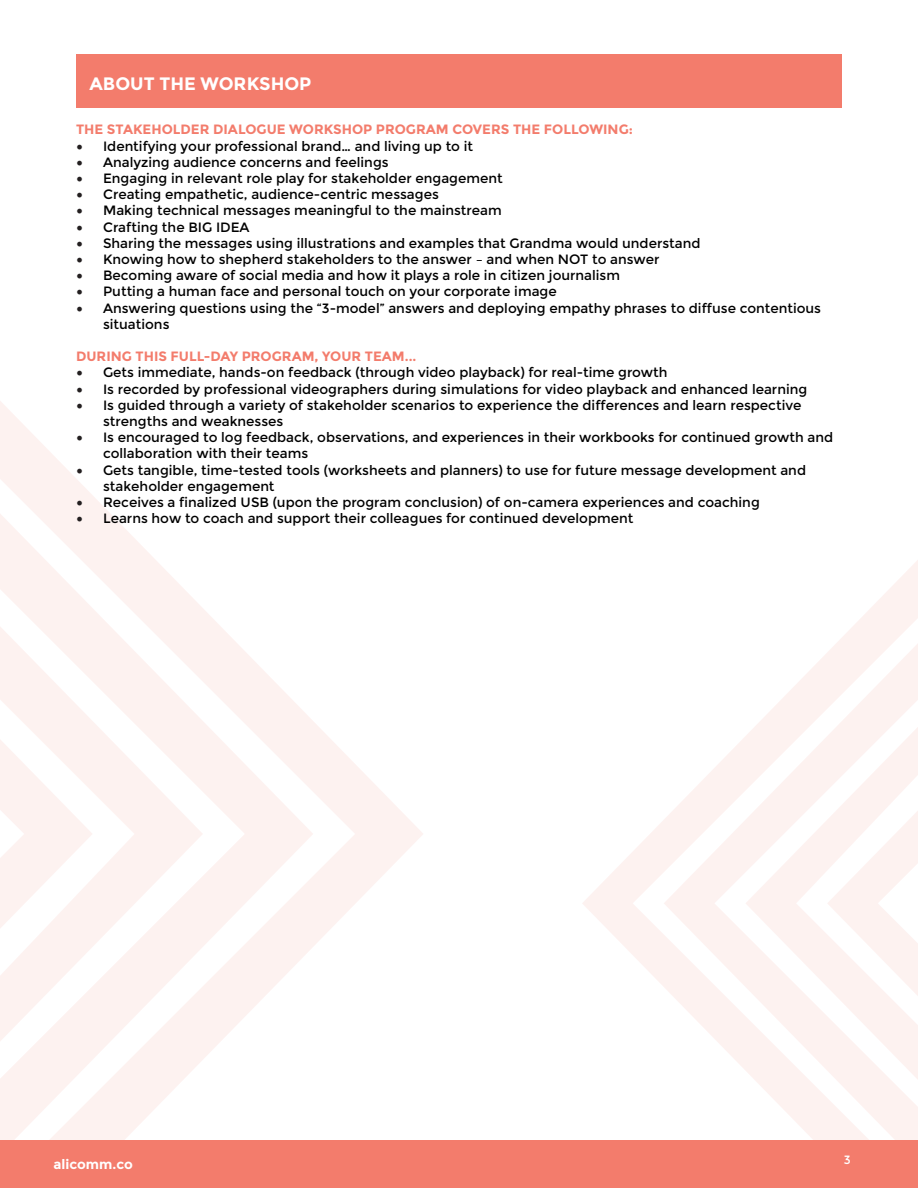
<style>
.page{position:relative;width:918px;height:1188px;background:#fff}
.page>*{position:absolute;margin:0;border:0;box-sizing:border-box;transform-origin:0 0}
.t1{font:700 18px "Montserrat";color:#fff}
.t2{font:13.5px/16.2px "Montserrat";color:#000}
.t3{font:700 13.5px "Montserrat";color:#f37c6c}
.t4{font:700 13.5px "Montserrat";color:#fff}
.t5{font:12px "Montserrat";color:#fff}
.s1{font-family:"Minion Pro";font-size:18px;color:#231f20}
</style>
<div class="page">
<svg style="left:0;top:401px;width:424px;height:740px"></svg>
<svg style="left:582px;top:560px;width:336px;height:581px"></svg>
<div style="left:0;top:1141px;width:918px;height:47px;background:#f37c6c"></div>
<div style="left:76px;top:54px;width:766px;height:54px;background:#f37c6c"></div>
<p class="t1" style="left:90px;top:73px;width:223px">ABOUT THE WORKSHOP</p>
<p class="t3" style="left:76px;top:122px;width:558px">THE STAKEHOLDER DIALOGUE WORKSHOP PROGRAM COVERS THE FOLLOWING:</p>
<p class="t2" style="left:76px;top:138px;width:399px"><span class="s1">•</span> Identifying your professional brand… and living up to it</p>
<p class="t2" style="left:76px;top:154px;width:314px"><span class="s1">•</span> Analyzing audience concerns and feelings</p>
<p class="t2" style="left:76px;top:170px;width:428px"><span class="s1">•</span> Engaging in relevant role play for stakeholder engagement</p>
<p class="t2" style="left:76px;top:186px;width:364px"><span class="s1">•</span> Creating empathetic, audience-centric messages</p>
<p class="t2" style="left:76px;top:203px;width:427px"><span class="s1">•</span> Making technical messages meaningful to the mainstream</p>
<p class="t2" style="left:76px;top:219px;width:175px"><span class="s1">•</span> Crafting the BIG IDEA</p>
<p class="t2" style="left:76px;top:235px;width:626px"><span class="s1">•</span> Sharing the messages using illustrations and examples that Grandma would understand</p>
<p class="t2" style="left:76px;top:251px;width:585px"><span class="s1">•</span> Knowing how to shepherd stakeholders to the answer – and when NOT to answer</p>
<p class="t2" style="left:76px;top:267px;width:546px"><span class="s1">•</span> Becoming aware of social media and how it plays a role in citizen journalism</p>
<p class="t2" style="left:76px;top:284px;width:482px"><span class="s1">•</span> Putting a human face and personal touch on your corporate image</p>
<p class="t2" style="left:103px;top:300px;width:720px;text-indent:-27px"><span class="s1">•</span> Answering questions using the “3-model” answers and deploying empathy phrases to diffuse contentious situations</p>
<p class="t3" style="left:76px;top:348px;width:342px">DURING THIS FULL-DAY PROGRAM, YOUR TEAM...</p>
<p class="t2" style="left:76px;top:365px;width:593px"><span class="s1">•</span> Gets immediate, hands-on feedback (through video playback) for real-time growth</p>
<p class="t2" style="left:76px;top:381px;width:733px"><span class="s1">•</span> Is recorded by professional videographers during simulations for video playback and enhanced learning</p>
<p class="t2" style="left:103px;top:397px;width:700px;text-indent:-27px"><span class="s1">•</span> Is guided through a variety of stakeholder scenarios to experience the differences and learn respective strengths and weaknesses</p>
<p class="t2" style="left:103px;top:429px;width:732px;text-indent:-27px"><span class="s1">•</span> Is encouraged to log feedback, observations, and experiences in their workbooks for continued growth and collaboration with their teams</p>
<p class="t2" style="left:103px;top:462px;width:705px;text-indent:-27px"><span class="s1">•</span> Gets tangible, time-tested tools (worksheets and planners) to use for future message development and stakeholder engagement</p>
<p class="t2" style="left:76px;top:494px;width:685px"><span class="s1">•</span> Receives a finalized USB (upon the program conclusion) of on-camera experiences and coaching</p>
<p class="t2" style="left:76px;top:510px;width:559px"><span class="s1">•</span> Learns how to coach and support their colleagues for continued development</p>
<p class="t4" style="left:54px;top:1156px;width:81px">alicomm.co</p>
<p class="t5" style="left:844px;top:1153px;width:8px">3</p>
</div>
